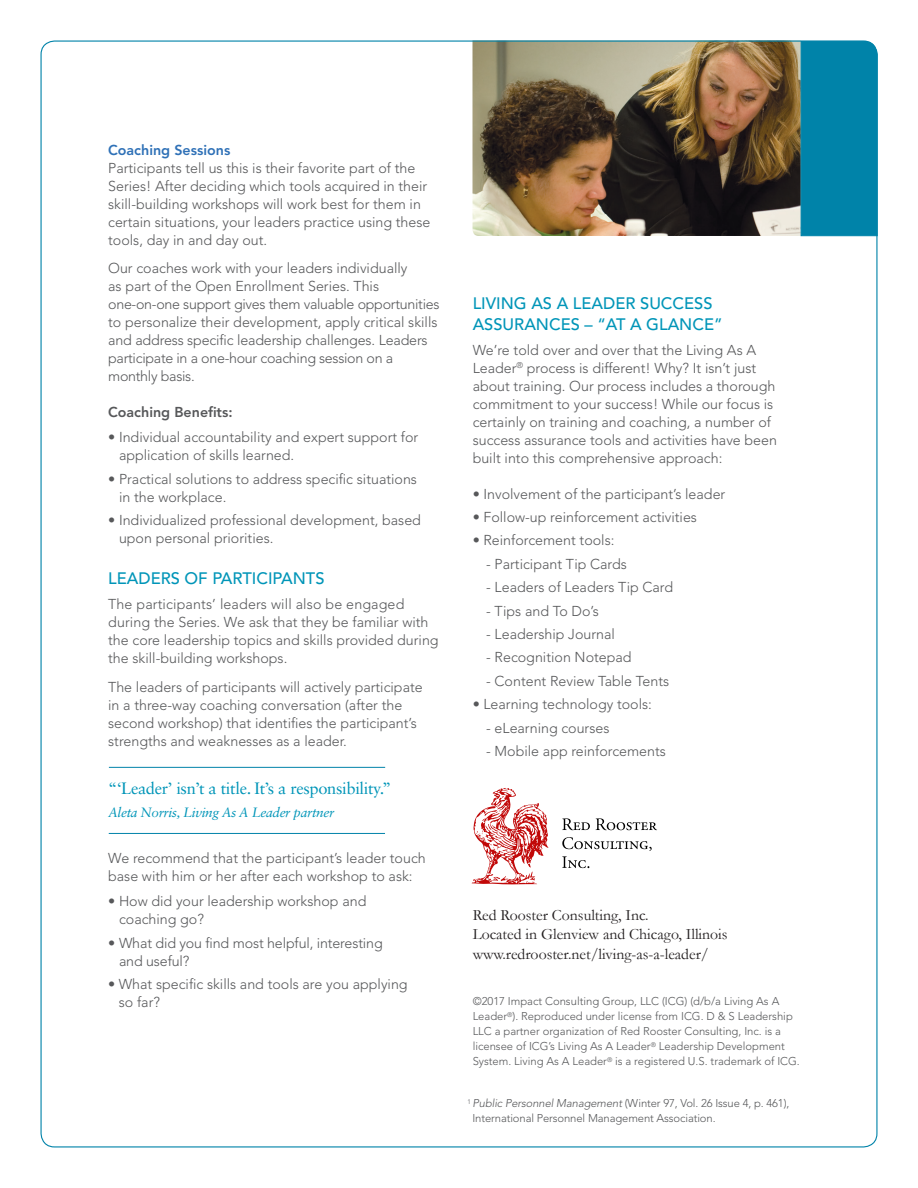
<style>
.page{position:relative;width:918px;height:1188px;background:#fff}
.page>*{position:absolute;margin:0;border:0;box-sizing:border-box;transform-origin:0 0}
.t1{font:500 16.5px/21px "Avenir LT Std";color:#0095b8}
.t2{font:16.5px "Sabon LT Std";letter-spacing:-.02em;color:#0095b8}
.t3{font:15.75px "Garamond";color:#231f20}
.t4{font:300 14.25px/18px "Avenir LT Std";color:#57585a}
.t5{font:800 14.25px "Avenir LT Std";color:#57585a}
.t6{font:800 14.25px "Avenir LT Std";color:#2f71b7}
.t7{font:italic 13.5px "Sabon LT Std";letter-spacing:-.025em;color:#0095b8}
.t8{font:300 11.25px/15px "Avenir";color:#57585a}
.t9{font:300 11.25px/15px "Avenir LT Std";letter-spacing:-.01em;color:#57585a}
.s1{font-style:italic}
</style>
<div class="page">
<img style="left:472px;top:42px;width:329px;height:194px">
<div style="left:801px;top:42px;width:75px;height:194px;background:#0083a9"></div>
<hr style="left:109px;top:767px;width:276px;height:1px;background:#0083a9">
<hr style="left:109px;top:833px;width:276px;height:1px;background:#0083a9">
<svg style="left:472px;top:788px;width:77px;height:97px"></svg>
<svg style="left:562px;top:818px;width:28px;height:12px"></svg>
<svg style="left:596px;top:818px;width:61px;height:12px"></svg>
<svg style="left:562px;top:837px;width:90px;height:31px"></svg>
<p class="t6" style="left:108px;top:142px;width:124px">Coaching Sessions</p>
<p class="t4" style="left:108px;top:159px;width:324px">Participants tell us this is their favorite part of the Series! After deciding which tools acquired in their skill-building workshops will work best for them in certain situations, your leaders practice using these tools, day in and day out.</p>
<p class="t4" style="left:108px;top:260px;width:333px">Our coaches work with your leaders individually<br>as part of the Open Enrollment Series. This one-on-one support gives them valuable opportunities to personalize their development, apply critical skills and address specific leadership challenges. Leaders participate in a one-hour coaching session on a monthly basis.</p>
<p class="t5" style="left:108px;top:404px;width:126px">Coaching Benefits:</p>
<p class="t4" style="left:119px;top:428px;width:301px;text-indent:-11px">• Individual accountability and expert support for application of skills learned.</p>
<p class="t4" style="left:119px;top:470px;width:300px;text-indent:-11px">• Practical solutions to address specific situations in the workplace.</p>
<p class="t4" style="left:119px;top:511px;width:304px;text-indent:-11px">• Individualized professional development, based upon personal priorities.</p>
<p class="t1" style="left:108px;top:569px;width:218px">LEADERS OF PARTICIPANTS</p>
<p class="t4" style="left:108px;top:595px;width:332px">The participants’ leaders will also be engaged during the Series. We ask that they be familiar with the core leadership topics and skills provided during the skill-building workshops.</p>
<p class="t4" style="left:108px;top:678px;width:316px">The leaders of participants will actively participate</p>
<p class="t4" style="left:108px;top:696px;width:296px">in a three-way coaching conversation (after the</p>
<p class="t4" style="left:108px;top:714px;width:310px">second workshop) that identifies the participant’s strengths and weaknesses as a leader.</p>
<p class="t2" style="left:108px;top:778px;width:285px">“‘Leader’ isn’t a title. It’s a responsibility.”</p>
<p class="t7" style="left:108px;top:805px;width:228px">Aleta Norris, Living As A Leader partner</p>
<p class="t4" style="left:108px;top:850px;width:319px">We recommend that the participant’s leader touch base with him or her after each workshop to ask:</p>
<p class="t4" style="left:119px;top:892px;width:249px;text-indent:-11px">• How did your leadership workshop and coaching go?</p>
<p class="t4" style="left:119px;top:934px;width:265px;text-indent:-11px">• What did you find most helpful, interesting and useful?</p>
<p class="t4" style="left:119px;top:975px;width:290px;text-indent:-11px">• What specific skills and tools are you applying so far?</p>
<p class="t1" style="left:473px;top:293px;width:252px">LIVING AS A LEADER SUCCESS<br>ASSURANCES – “AT A GLANCE”</p>
<p class="t4" style="left:473px;top:341px;width:306px">We’re told over and over that the Living As A Leader<sup>®</sup> process is different! Why? It isn’t just about training. Our process includes a thorough commitment to your success! While our focus is certainly on training and coaching, a number of success assurance tools and activities have been built into this comprehensive approach:</p>
<p class="t4" style="left:473px;top:485px;width:254px">• Involvement of the participant’s leader</p>
<p class="t4" style="left:473px;top:508px;width:226px">• Follow-up reinforcement activities</p>
<p class="t4" style="left:473px;top:532px;width:143px">• Reinforcement tools:</p>
<p class="t4" style="left:486px;top:555px;width:142px">- Participant Tip Cards</p>
<p class="t4" style="left:486px;top:578px;width:189px">- Leaders of Leaders Tip Card</p>
<p class="t4" style="left:486px;top:602px;width:114px">- Tips and To Do’s</p>
<p class="t4" style="left:486px;top:625px;width:130px">- Leadership Journal</p>
<p class="t4" style="left:486px;top:649px;width:147px">- Recognition Notepad</p>
<p class="t4" style="left:486px;top:672px;width:184px">- Content Review Table Tents</p>
<p class="t4" style="left:473px;top:695px;width:181px">• Learning technology tools:</p>
<p class="t4" style="left:486px;top:719px;width:125px">- eLearning courses</p>
<p class="t4" style="left:486px;top:742px;width:181px">- Mobile app reinforcements</p>
<p class="t3" style="left:473px;top:905px;width:178px">Red Rooster Consulting, Inc.</p>
<p class="t3" style="left:473px;top:925px;width:256px">Located in Glenview and Chicago, Illinois</p>
<p class="t3" style="left:473px;top:944px;width:238px">www.redrooster.net/living-as-a-leader/</p>
<p class="t8" style="left:473px;top:994px;width:329px">©2017 Impact Consulting Group, LLC (ICG) (d/b/a Living As A Leader<sup>®</sup>). Reproduced under license from ICG. D &amp; S Leadership LLC a partner organization of Red Rooster Consulting, Inc. is a licensee of ICG’s Living As A Leader<sup>®</sup> Leadership Development System. Living As A Leader<sup>®</sup> is a registered U.S. trademark of ICG.</p>
<p class="t9" style="left:473px;top:1096px;width:318px;text-indent:-5px"><sup>1</sup> <span class="s1">Public Personnel Management</span> (Winter 97, Vol. 26 Issue 4, p. 461),<br>International Personnel Management Association.</p>
</div>
